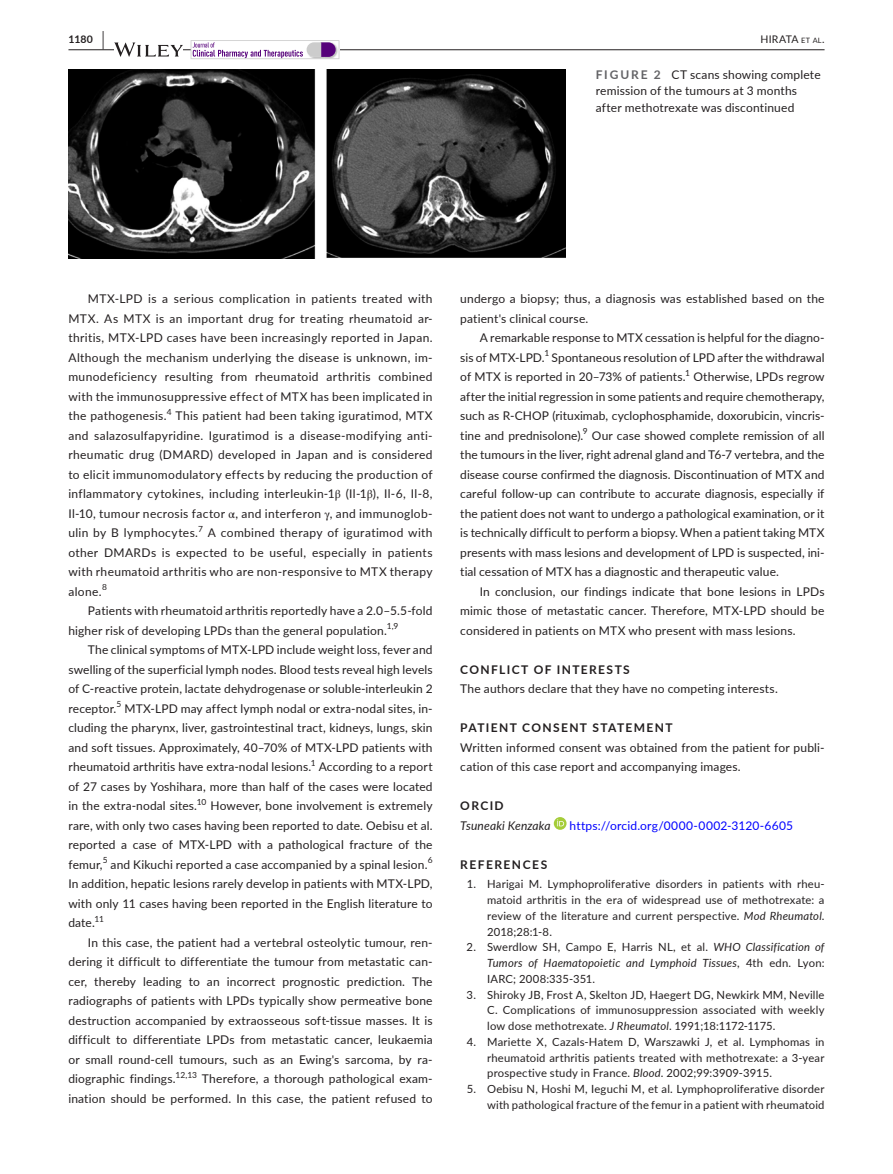
<style>
.page{position:relative;width:893px;height:1174px;background:#fff}
.page>*{position:absolute;margin:0;border:0;box-sizing:border-box;transform-origin:0 0}
.t1{font:12px/19.5px "Lato";letter-spacing:.015em;color:#231f20;text-align:justify}
.t2{font:700 12px "Lato";letter-spacing:.115em;color:#231f20}
.t3{font:12px "Lato";letter-spacing:.015em;color:#00f}
.t4{font:italic 12px "Lato";letter-spacing:.015em;color:#231f20}
.t5{font:11.25px/15.8px "Lato";letter-spacing:.015em;color:#231f20;text-align:justify}
.t6{font:10.5px "Lato";letter-spacing:.015em;color:#231f20}
.t7{font:700 10.5px "Lato";color:#231f20}
.t8{font:8.4px "Lato";color:#231f20}
.s1{font-size:19.5px}
.s2{font-size:7.35px}
.s3{font-weight:700;color:#636366}
.s4{font-family:"STIX"}
.s5{font-style:italic}
</style>
<div class="page">
<hr style="left:68px;top:49px;width:756px;height:1px;background:#231f20">
<svg style="left:114px;top:42px;width:69px;height:15px"></svg>
<svg style="left:191px;top:40px;width:148px;height:19px"></svg>
<svg style="left:554px;top:817px;width:12px;height:13px"></svg>
<svg style="left:557px;top:819px;width:7px;height:7px"></svg>
<img style="left:68px;top:69px;width:498px;height:190px">
<p class="t7" style="left:68px;top:31px;width:37px">1180 <span class="s1">|</span></p>
<p class="t6" style="left:761px;top:31px;width:65px">HIRATA <span class="s2">et al</span>.</p>
<p class="t1" style="left:596px;top:66px;width:226px;line-height:16.5px;text-align:left"><span class="s3">FIGURE 2</span> CT scans showing complete remission of the tumours at 3 months after methotrexate was discontinued</p>
<p class="t1" style="left:68px;top:288px;width:366px;text-indent:20px">MTX-LPD is a serious complication in patients treated with MTX. As MTX is an important drug for treating rheumatoid ar&shy;thritis, MTX-LPD cases have been increasingly reported in Japan.<br>Although the mechanism underlying the disease is unknown, im&shy;munodeficiency resulting from rheumatoid arthritis combined with the immunosuppressive effect of MTX has been implicated in the pathogenesis.<sup>4</sup> This patient had been taking iguratimod, MTX and salazosulfapyridine. Iguratimod is a disease-modifying anti&shy;rheumatic drug (DMARD) developed in Japan and is considered to elicit immunomodulatory effects by reducing the production of inflammatory cytokines, including interleukin-1<span class="s4">β</span> (Il-1<span class="s4">β</span>), Il-6, Il-8, Il-10, tumour necrosis factor <span class="s4">α</span>, and interferon <span class="s4">γ</span>, and immunoglob&shy;ulin by B lymphocytes.</p>
<p class="t8" style="left:198px;top:523px;width:6px">7</p>
<p class="t1" style="left:68px;top:522px;width:366px;text-indent:139px">A combined therapy of iguratimod with other DMARDs is expected to be useful, especially in patients with rheumatoid arthritis who are non-responsive to MTX therapy alone.</p>
<p class="t8" style="left:102px;top:581px;width:6px">8</p>
<p class="t1" style="left:68px;top:600px;width:366px;text-indent:20px">Patients with rheumatoid arthritis reportedly have a 2.0–5.5-fold higher risk of developing LPDs than the general population.</p>
<p class="t8" style="left:387px;top:620px;width:13px">1,9</p>
<p class="t1" style="left:68px;top:639px;width:366px;text-indent:20px">The clinical symptoms of MTX-LPD include weight loss, fever and swelling of the superficial lymph nodes. Blood tests reveal high levels of C-reactive protein, lactate dehydrogenase or soluble-interleukin 2 receptor.</p>
<p class="t8" style="left:117px;top:698px;width:6px">5</p>
<p class="t1" style="left:68px;top:698px;width:366px;text-indent:56px">MTX-LPD may affect lymph nodal or extra-nodal sites, in&shy;cluding the pharynx, liver, gastrointestinal tract, kidneys, lungs, skin and soft tissues. Approximately, 40–70% of MTX-LPD patients with rheumatoid arthritis have extra-nodal lesions.</p>
<p class="t8" style="left:311px;top:757px;width:6px">1</p>
<p class="t1" style="left:68px;top:756px;width:366px;text-indent:250px">According to a report of 27 cases by Yoshihara, more than half of the cases were located in the extra-nodal sites.</p>
<p class="t8" style="left:197px;top:796px;width:11px">10</p>
<p class="t1" style="left:68px;top:795px;width:366px;text-indent:142px">However, bone involvement is extremely rare, with only two cases having been reported to date. Oebisu et al. reported a case of MTX-LPD with a pathological fracture of the femur,</p>
<p class="t8" style="left:103px;top:854px;width:6px">5</p>
<p class="t1" style="left:111px;top:854px;width:318px">and Kikuchi reported a case accompanied by a spinal lesion.</p>
<p class="t8" style="left:428px;top:854px;width:6px">6</p>
<p class="t1" style="left:68px;top:873px;width:366px">In addition, hepatic lesions rarely develop in patients with MTX-LPD, with only 11 cases having been reported in the English literature to date.</p>
<p class="t8" style="left:95px;top:913px;width:11px">11</p>
<p class="t1" style="left:68px;top:932px;width:366px;text-indent:20px">In this case, the patient had a vertebral osteolytic tumour, ren&shy;dering it difficult to differentiate the tumour from metastatic can&shy;cer, thereby leading to an incorrect prognostic prediction. The radiographs of patients with LPDs typically show permeative bone destruction accompanied by extraosseous soft-tissue masses. It is difficult to differentiate LPDs from metastatic cancer, leukaemia or small round-cell tumours, such as an Ewing's sarcoma, by ra&shy;diographic findings.<sup>12,13</sup> Therefore, a thorough pathological exam&shy;ination should be performed. In this case, the patient refused to</p>
<p class="t1" style="left:460px;top:288px;width:366px">undergo a biopsy; thus, a diagnosis was established based on the patient's clinical course.</p>
<p class="t1" style="left:460px;top:327px;width:366px;text-indent:20px">A remarkable response to MTX cessation is helpful for the diagno&shy;sis of MTX-LPD.<sup>1</sup> Spontaneous resolution of LPD after the withdrawal of MTX is reported in 20–73% of patients.<sup>1</sup> Otherwise, LPDs regrow after the initial regression in some patients and require chemotherapy, such as R-CHOP (rituximab, cyclophosphamide, doxorubicin, vincris&shy;tine and prednisolone).<sup>9</sup> Our case showed complete remission of all the tumours in the liver, right adrenal gland and T6-7 vertebra, and the disease course confirmed the diagnosis. Discontinuation of MTX and careful follow-up can contribute to accurate diagnosis, especially if the patient does not want to undergo a pathological examination, or it is technically difficult to perform a biopsy. When a patient taking MTX presents with mass lesions and development of LPD is suspected, ini&shy;tial cessation of MTX has a diagnostic and therapeutic value.</p>
<p class="t1" style="left:460px;top:581px;width:366px;text-indent:20px">In conclusion, our findings indicate that bone lesions in LPDs mimic those of metastatic cancer. Therefore, MTX-LPD should be considered in patients on MTX who present with mass lesions.</p>
<p class="t2" style="left:460px;top:660px;width:171px">CONFLICT OF INTERESTS</p>
<p class="t1" style="left:460px;top:678px;width:319px">The authors declare that they have no competing interests.</p>
<p class="t2" style="left:460px;top:719px;width:214px">PATIENT CONSENT STATEMENT</p>
<p class="t1" style="left:460px;top:737px;width:366px">Written informed consent was obtained from the patient for publi&shy;cation of this case report and accompanying images.</p>
<p class="t2" style="left:460px;top:797px;width:45px">ORCID</p>
<p class="t4" style="left:460px;top:817px;width:92px">Tsuneaki Kenzaka</p>
<p class="t3" style="left:570px;top:817px;width:225px">https://orcid.org/0000-0002-3120-6605</p>
<p class="t2" style="left:460px;top:855px;width:88px">REFERENCES</p>
<p class="t5" style="left:487px;top:876px;width:339px;text-indent:-20px">1. Harigai M. Lymphoproliferative disorders in patients with rheu&shy;matoid arthritis in the era of widespread use of methotrexate: a review of the literature and current perspective. <span class="s5">Mod Rheumatol</span>.<br>2018;28:1-8.</p>
<p class="t5" style="left:487px;top:939px;width:339px;text-indent:-21px">2. Swerdlow SH, Campo E, Harris NL, et al. <span class="s5">WHO Classification of Tumors of Haematopoietic and Lymphoid Tissues</span>, 4th edn. Lyon:<br>IARC; 2008:335-351.</p>
<p class="t5" style="left:487px;top:986px;width:339px;text-indent:-21px">3. Shiroky JB, Frost A, Skelton JD, Haegert DG, Newkirk MM, Neville C. Complications of immunosuppression associated with weekly low dose methotrexate. <span class="s5">J Rheumatol</span>. 1991;18:1172-1175.</p>
<p class="t5" style="left:487px;top:1033px;width:339px;text-indent:-20px">4. Mariette X, Cazals-Hatem D, Warszawki J, et al. Lymphomas in rheumatoid arthritis patients treated with methotrexate: a 3-year prospective study in France. <span class="s5">Blood</span>. 2002;99:3909-3915.</p>
<p class="t5" style="left:467px;top:1080px;width:359px;text-align:right">5. Oebisu N, Hoshi M, Ieguchi M, et al. Lymphoproliferative disorder with pathological fracture of the femur in a patient with rheumatoid</p>
</div>
